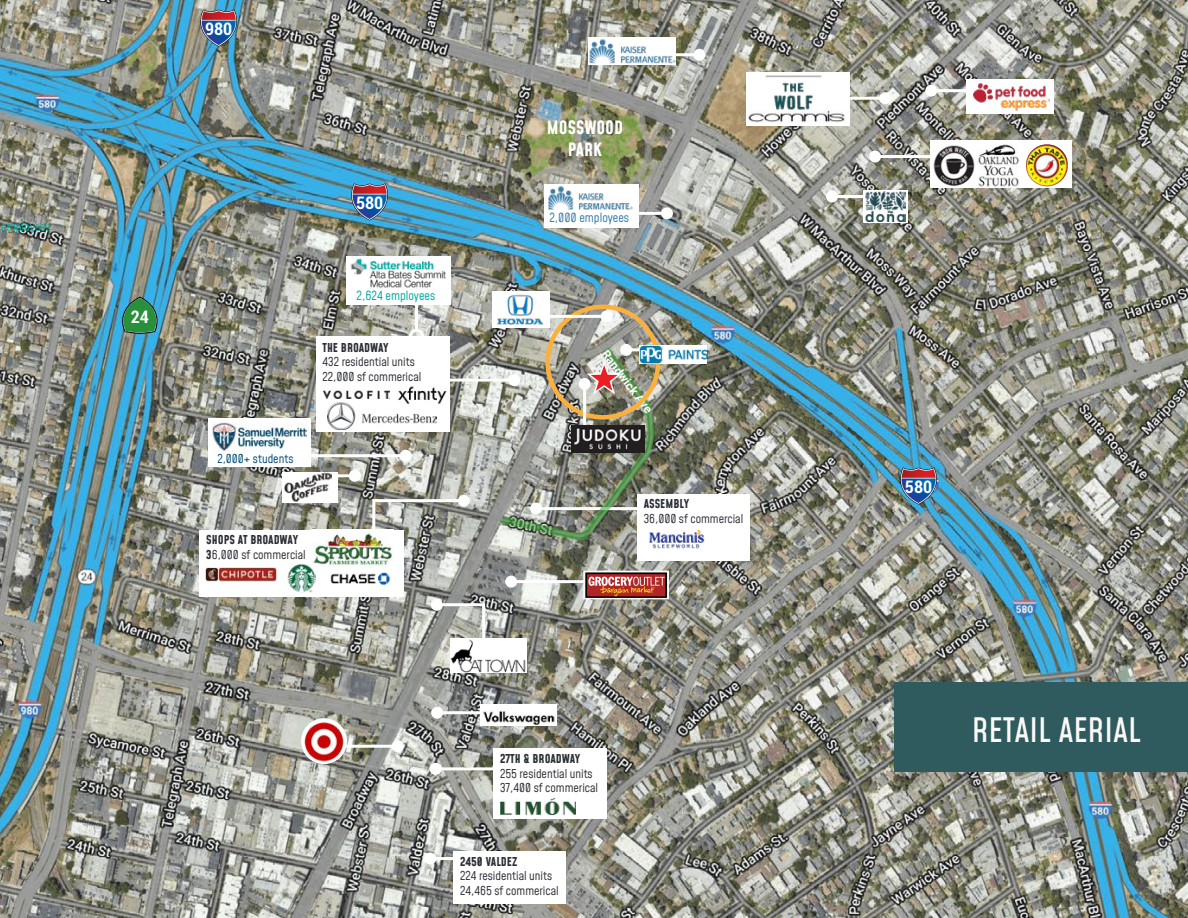
<style>
.page{position:relative;width:1188px;height:918px;background:#fff}
.page>*{position:absolute;margin:0;border:0;box-sizing:border-box;transform-origin:0 0}
.t1{font:500 33px "Mohave";color:#fbf9f6}
.t2{font:700 18px/21.6px "Mohave";color:#fff;text-align:center}
.t3{font:700 condensed 17.25px "Roboto";color:#fff}
.t4{font:12.3px "Mohave";color:#00a9a0}
.t5{font:12.3px "Mohave";color:#367ca8}
.t6{font:12px/14.4px "Mohave";color:#2c2f36}
.t7{font:700 12px "Mohave";color:#2c2f36}
.t8{font:12px "Mohave";color:#014d71}
.t9{font:700 12px "Roboto";color:#fff}
.s1{font-weight:700}
</style>
<div class="page">
<img style="left:0;top:0;width:1188px;height:918px">
<hr style="left:415px;top:295px;width:3px;height:35px;background:#fff">
<div style="left:409px;top:329px;width:15px;height:15px;border:3px solid #fff;border-radius:50%"></div>
<div style="left:346px;top:256px;width:105px;height:48px;background:#fff"></div>
<img style="left:350px;top:258px;width:96px;height:30px">
<hr style="left:274px;top:454px;width:132px;height:3px;background:#fff">
<div style="left:400px;top:450px;width:12px;height:12px;background:#fff;border-radius:50%"></div>
<div style="left:208px;top:418px;width:103px;height:49px;background:#fff"></div>
<img style="left:212px;top:423px;width:94px;height:27px">
<hr style="left:368px;top:379px;width:146px;height:3px;background:#fff">
<svg style="left:338px;top:473px;width:20px;height:20px"></svg>
<div style="left:349px;top:470px;width:12px;height:12px;background:#fff;border-radius:50%"></div>
<hr style="left:596px;top:212px;width:71px;height:3px;background:#fff">
<div style="left:661px;top:207px;width:12px;height:12px;background:#fff;border-radius:50%"></div>
<img style="left:450px;top:638px;width:76px;height:34px">
<svg style="left:434px;top:602px;width:53px;height:62px"></svg>
<div style="left:431px;top:599px;width:12px;height:12px;background:#fff;border-radius:50%"></div>
<hr style="left:832px;top:195px;width:60px;height:3px;background:#fff">
<div style="left:826px;top:190px;width:12px;height:12px;background:#fff;border-radius:50%"></div>
<div style="left:864px;top:190px;width:44px;height:32px;background:linear-gradient(to bottom,#fff,#fff)"></div>
<img style="left:865px;top:192px;width:41px;height:29px">
<hr style="left:875px;top:155px;width:60px;height:3px;background:#fff">
<div style="left:869px;top:151px;width:12px;height:12px;background:#fff;border-radius:50%"></div>
<hr style="left:931px;top:89px;width:60px;height:3px;background:#fff">
<div style="left:925px;top:85px;width:12px;height:12px;background:#fff;border-radius:50%"></div>
<div style="left:931px;top:140px;width:141px;height:48px;background:#fff"></div>
<img style="left:933px;top:144px;width:42px;height:42px;border-radius:21px">
<img style="left:1026px;top:144px;width:42px;height:42px;border-radius:21px">
<img style="left:978px;top:144px;width:42px;height:43px">
<hr style="left:437px;top:711px;width:60px;height:3px;background:#fff">
<div style="left:431px;top:707px;width:12px;height:12px;background:#fff;border-radius:50%"></div>
<hr style="left:338px;top:745px;width:60px;height:3px;background:#fff">
<div style="left:392px;top:740px;width:12px;height:12px;background:#fff;border-radius:50%"></div>
<div style="left:966px;top:79px;width:88px;height:35px;background:#fff"></div>
<img style="left:973px;top:83px;width:76px;height:28px">
<div style="left:746px;top:72px;width:104px;height:53px;background:#fff"></div>
<img style="left:765px;top:75px;width:57px;height:35px">
<img style="left:749px;top:110px;width:96px;height:12px">
<hr style="left:814px;top:97px;width:71px;height:3px;background:#fff">
<div style="left:879px;top:92px;width:12px;height:12px;background:#fff;border-radius:50%"></div>
<div style="left:637px;top:494px;width:112px;height:67px;background:#fff"></div>
<img style="left:649px;top:530px;width:56px;height:19px">
<img style="left:301px;top:718px;width:46px;height:46px;border-radius:23px">
<hr style="left:436px;top:767px;width:59px;height:3px;background:#fff">
<div style="left:430px;top:763px;width:12px;height:12px;background:#fff;border-radius:50%"></div>
<div style="left:493px;top:748px;width:114px;height:71px;background:#fff"></div>
<img style="left:501px;top:799px;width:74px;height:15px">
<hr style="left:430px;top:857px;width:60px;height:3px;background:#fff">
<div style="left:424px;top:853px;width:12px;height:12px;background:#fff;border-radius:50%"></div>
<div style="left:453px;top:851px;width:113px;height:53px;background:#fff"></div>
<div style="left:316px;top:337px;width:134px;height:95px;background:#fff"></div>
<img style="left:324px;top:390px;width:66px;height:9px">
<img style="left:398px;top:386px;width:49px;height:19px">
<img style="left:328px;top:402px;width:109px;height:28px">
<div style="left:200px;top:530px;width:204px;height:67px;background:#fff"></div>
<img style="left:311px;top:529px;width:81px;height:38px">
<img style="left:205px;top:567px;width:71px;height:14px">
<img style="left:330px;top:572px;width:60px;height:12px">
<img style="left:287px;top:564px;width:29px;height:28px">
<img style="left:480px;top:704px;width:76px;height:21px">
<hr style="left:628px;top:53px;width:71px;height:3px;background:#fff">
<div style="left:693px;top:49px;width:12px;height:12px;background:#fff;border-radius:50%"></div>
<img style="left:588px;top:38px;width:88px;height:27px">
<div style="left:545px;top:185px;width:94px;height:43px;background:#fff"></div>
<img style="left:548px;top:186px;width:85px;height:24px">
<svg style="left:351px;top:183px;width:38px;height:38px"></svg>
<img style="left:170px;top:9px;width:88px;height:96px">
<svg style="left:900px;top:467px;width:37px;height:38px"></svg>
<svg style="left:122px;top:297px;width:36px;height:37px"></svg>
<img style="left:500px;top:345px;width:156px;height:197px">
<div style="left:282px;top:472px;width:56px;height:31px;background:#fff"></div>
<img style="left:284px;top:473px;width:48px;height:28px">
<svg style="left:371px;top:498px;width:96px;height:37px;background:#a5a7a1"></svg>
<div style="left:458px;top:495px;width:12px;height:12px;background:#fff;border-radius:50%"></div>
<hr style="left:511px;top:580px;width:95px;height:3px;background:#fff">
<div style="left:505px;top:576px;width:12px;height:12px;background:#fff;border-radius:50%"></div>
<svg style="left:586px;top:574px;width:80px;height:22px;background:#be584b"></svg>
<div style="left:583px;top:571px;width:86px;height:28px;border:2px solid #fbf9f6"></div>
<div style="left:895px;top:682px;width:293px;height:90px;background:#2f5b5e"></div>
<div style="left:545px;top:305px;width:115px;height:115px;border:4px solid #fbb03d;border-radius:50%"></div>
<img style="left:492px;top:292px;width:57px;height:36px">
<hr style="left:549px;top:315px;width:58px;height:3px;background:#fff">
<div style="left:601px;top:310px;width:12px;height:12px;background:#fff;border-radius:50%"></div>
<hr style="left:626px;top:348px;width:60px;height:3px;background:#fff">
<div style="left:620px;top:344px;width:12px;height:12px;background:#fff;border-radius:50%"></div>
<img style="left:639px;top:346px;width:68px;height:18px">
<hr style="left:583px;top:384px;width:3px;height:42px;background:#fff">
<div style="left:579px;top:378px;width:12px;height:12px;background:#fff;border-radius:50%"></div>
<img style="left:571px;top:425px;width:74px;height:27px">
<p class="t4" style="left:1px;top:219px;width:51px">employees</p>
<h3 class="t3" style="left:205px;top:17px;width:29px">980</h3>
<h3 class="t3" style="left:131px;top:305px;width:20px">24</h3>
<h3 class="t3" style="left:356px;top:191px;width:29px">580</h3>
<p class="t4" style="left:357px;top:287px;width:80px">2,624 employees</p>
<p class="t7" style="left:323px;top:340px;width:68px">THE BROADWAY</p>
<p class="t6" style="left:323px;top:356px;width:100px">432 residential units<br>22,000 sf commerical</p>
<p class="t8" style="left:217px;top:451px;width:78px">2,000+ students</p>
<p class="t6" style="left:206px;top:534px;width:101px"><span class="s1">SHOPS AT BROADWAY<br>3</span>6,000 sf commercial</p>
<h2 class="t2" style="left:547px;top:118px;width:78px">MOSSWOOD<br>PARK</h2>
<p class="t5" style="left:549px;top:210px;width:81px">2,000 employees</p>
<p class="t9" style="left:611px;top:346px;width:77px;rotate:53deg">Randwick Ave</p>
<p class="t7" style="left:644px;top:497px;width:47px">ASSEMBLY</p>
<p class="t6" style="left:644px;top:512px;width:101px">36,000 sf commercial</p>
<p class="t7" style="left:500px;top:751px;width:82px">27TH &amp; BROADWAY</p>
<p class="t6" style="left:500px;top:767px;width:100px">255 residential units<br>37,400 sf commerical</p>
<p class="t7" style="left:460px;top:854px;width:59px">2450 VALDEZ</p>
<p class="t6" style="left:460px;top:870px;width:100px">224 residential units<br>24,465 sf commerical</p>
<h3 class="t3" style="left:905px;top:475px;width:29px">580</h3>
<h1 class="t1" style="left:972px;top:709px;width:171px">RETAIL AERIAL</h1>
</div>
